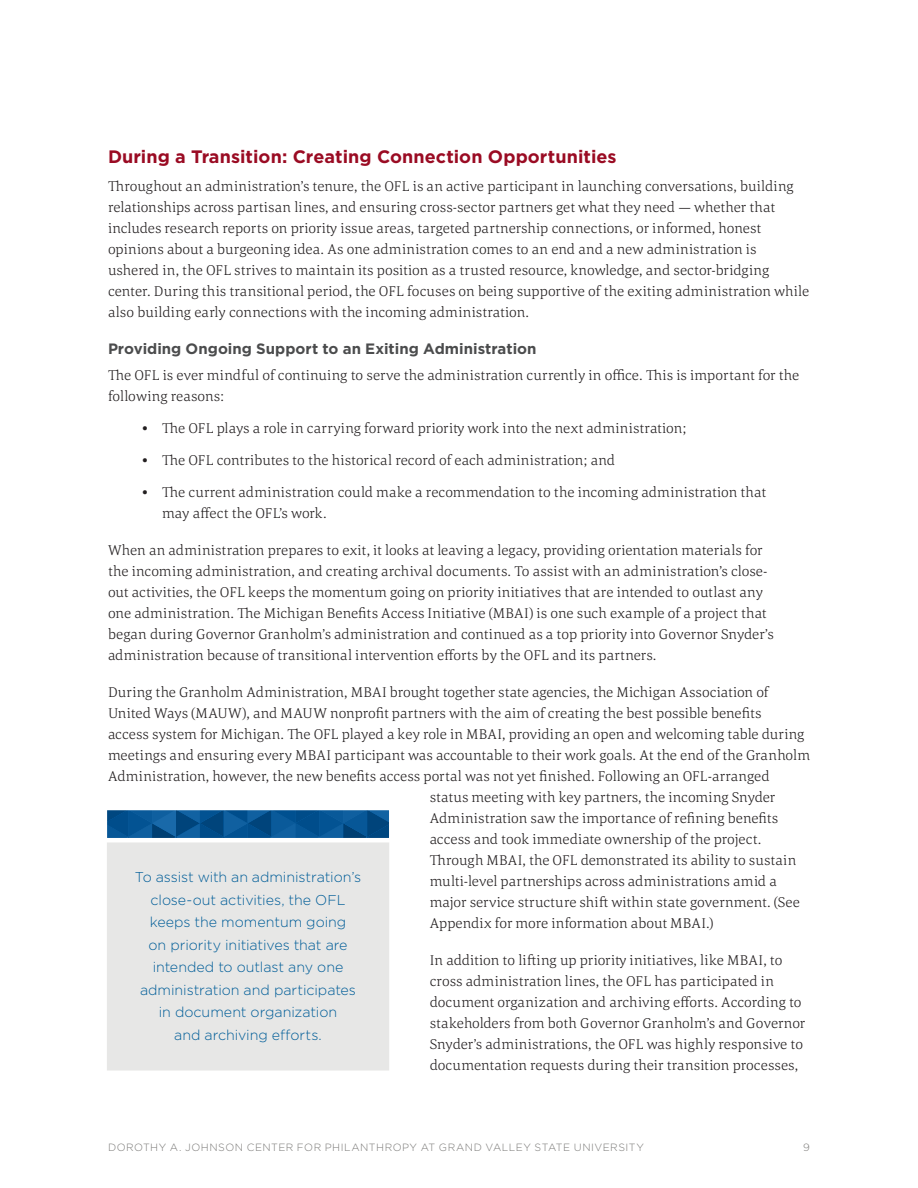
<style>
.page{position:relative;width:918px;height:1188px;background:#fff}
.page>*{position:absolute;margin:0;border:0;box-sizing:border-box;transform-origin:0 0}
.t1{font:700 18px "Gotham";letter-spacing:.005em;color:#9a0b23}
.t2{font:700 15px "Gotham";color:#4b4c4d}
.t3{font:300 14.7px/21px "Corda";letter-spacing:.01em;color:#231f20}
.t4{font:300 14.25px/22.5px "Gotham";letter-spacing:-.005em;color:#005d98;text-align:center}
.t5{font:300 10.5px "Gotham";letter-spacing:.045em;color:#797876}
</style>
<div class="page">
<div style="left:107px;top:810px;width:282px;height:261px;background:#e7e7e6"></div>
<svg style="left:107px;top:810px;width:282px;height:33px;background:#2e6ea2"></svg>
<p class="t1" style="left:108px;top:146px;width:510px">During a Transition: Creating Connection Opportunities</p>
<p class="t3" style="left:108px;top:175px;width:703px">Throughout an administration’s tenure, the OFL is an active participant in launching conversations, building relationships across partisan lines, and ensuring cross-sector partners get what they need — whether that includes research reports on priority issue areas, targeted partnership connections, or informed, honest opinions about a burgeoning idea. As one administration comes to an end and a new administration is ushered in, the OFL strives to maintain its position as a trusted resource, knowledge, and sector-bridging center. During this transitional period, the OFL focuses on being supportive of the exiting administration while also building early connections with the incoming administration.</p>
<p class="t2" style="left:108px;top:340px;width:430px">Providing Ongoing Support to an Exiting Administration</p>
<p class="t3" style="left:108px;top:364px;width:693px">The OFL is ever mindful of continuing to serve the administration currently in office. This is important for the following reasons:</p>
<p class="t3" style="left:142px;top:417px;width:546px">• The OFL plays a role in carrying forward priority work into the next administration;</p>
<p class="t3" style="left:142px;top:449px;width:475px">• The OFL contributes to the historical record of each administration; and</p>
<p class="t3" style="left:162px;top:481px;width:606px;text-indent:-20px">• The current administration could make a recommendation to the incoming administration that may affect the OFL’s work.</p>
<p class="t3" style="left:108px;top:539px;width:667px">When an administration prepares to exit, it looks at leaving a legacy, providing orientation materials for the incoming administration, and creating archival documents. To assist with an administration’s close&shy;out activities, the OFL keeps the momentum going on priority initiatives that are intended to outlast any one administration. The Michigan Benefits Access Initiative (MBAI) is one such example of a project that began during Governor Granholm’s administration and continued as a top priority into Governor Snyder’s administration because of transitional intervention efforts by the OFL and its partners.</p>
<p class="t3" style="left:108px;top:681px;width:662px">During the Granholm Administration, MBAI brought together state agencies, the Michigan Association of</p>
<p class="t3" style="left:108px;top:702px;width:655px">United Ways (MAUW), and MAUW nonprofit partners with the aim of creating the best possible benefits</p>
<p class="t3" style="left:108px;top:723px;width:698px">access system for Michigan. The OFL played a key role in MBAI, providing an open and welcoming table during</p>
<p class="t3" style="left:108px;top:744px;width:704px">meetings and ensuring every MBAI participant was accountable to their work goals. At the end of the Granholm</p>
<p class="t3" style="left:108px;top:765px;width:663px">Administration, however, the new benefits access portal was not yet finished. Following an OFL-arranged</p>
<p class="t3" style="left:430px;top:786px;width:347px">status meeting with key partners, the incoming Snyder</p>
<p class="t3" style="left:430px;top:807px;width:350px">Administration saw the importance of refining benefits</p>
<p class="t3" style="left:430px;top:828px;width:333px">access and took immediate ownership of the project.</p>
<p class="t3" style="left:430px;top:849px;width:368px">Through MBAI, the OFL demonstrated its ability to sustain</p>
<p class="t3" style="left:430px;top:870px;width:349px">multi-level partnerships across administrations amid a</p>
<p class="t3" style="left:430px;top:891px;width:372px">major service structure shift within state government. (See</p>
<p class="t3" style="left:430px;top:912px;width:285px">Appendix for more information about MBAI.)</p>
<p class="t3" style="left:430px;top:949px;width:377px">In addition to lifting up priority initiatives, like MBAI, to cross administration lines, the OFL has participated in document organization and archiving efforts. According to stakeholders from both Governor Granholm’s and Governor Snyder’s administrations, the OFL was highly responsive to documentation requests during their transition processes,</p>
<p class="t4" style="left:135px;top:865px;width:228px">To assist with an administration’s close-out activities, the OFL keeps the momentum going<br>on priority initiatives that are intended to outlast any one administration and participates in document organization<br>and archiving efforts.</p>
<p class="t5" style="left:108px;top:1141px;width:537px">DOROTHY A. JOHNSON CENTER FOR PHILANTHROPY AT GRAND VALLEY STATE UNIVERSITY</p>
<p class="t5" style="left:803px;top:1141px;width:8px">9</p>
</div>
